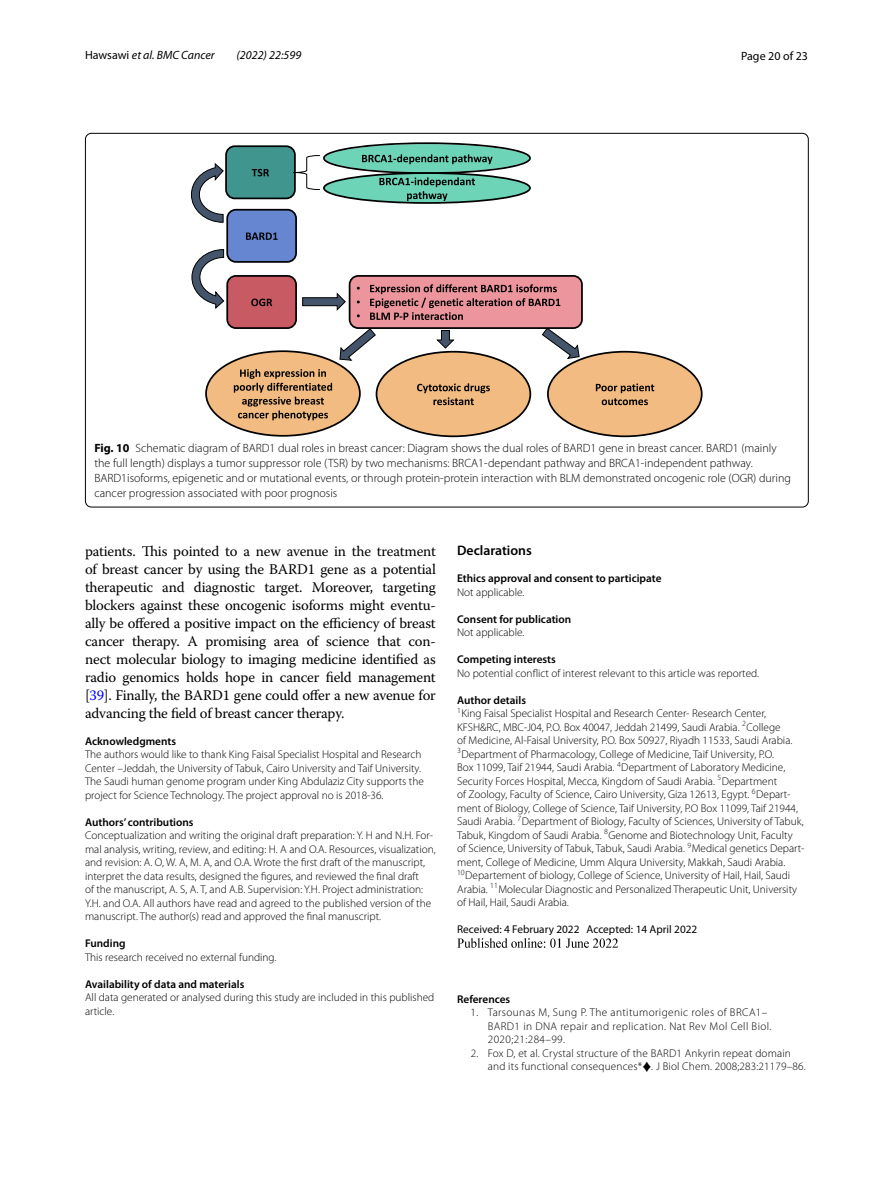
<style>
.page{position:relative;width:893px;height:1187px;background:#fff}
.page>*{position:absolute;margin:0;border:0;box-sizing:border-box;transform-origin:0 0}
.t1{font:14.7px/18px "Warnock Pro";letter-spacing:-.015em;color:#000;text-align:justify}
.t2{font:600 13.8px "Myriad Pro";color:#000}
.t3{font:300 12px/15px "Myriad Pro";color:#000}
.t4{font:italic 12px "Myriad Pro";color:#000}
.t5{font:12px "Myriad Pro";color:#000}
.t6{font:300 11.25px/13.5px "Myriad Pro";color:#000}
.t7{font:600 11.25px "Myriad Pro";color:#000}
.t8{font:300 11.25px/13.5px "Myriad Pro";letter-spacing:.035em;color:#000}
.t9{font:11.25px "Myriad Pro";color:#000}
.s1{font-style:normal}
.s2{font-weight:700}
.s3{color:#00f}
.s4{font-weight:600}
</style>
<div class="page">
<img style="left:457px;top:938px;width:161px;height:10px">
<div style="left:227px;top:210px;width:69px;height:52px;background:#6686d1;border-radius:9px"></div>
<div style="left:226px;top:209px;width:71px;height:54px;border:2px solid #000;border-radius:9px"></div>
<svg style="left:246px;top:232px;width:32px;height:8px"></svg>
<div style="left:226px;top:146px;width:69px;height:52px;background:#41958f;border-radius:9px"></div>
<div style="left:225px;top:145px;width:71px;height:54px;border:2px solid #000;border-radius:9px"></div>
<svg style="left:252px;top:169px;width:17px;height:7px"></svg>
<div style="left:227px;top:276px;width:69px;height:52px;background:#c75a62;border-radius:9px"></div>
<div style="left:226px;top:275px;width:71px;height:54px;border:2px solid #000;border-radius:9px"></div>
<svg style="left:251px;top:298px;width:21px;height:8px"></svg>
<div style="left:350px;top:276px;width:232px;height:52px;background:#ec959c;border-radius:9px"></div>
<div style="left:349px;top:275px;width:234px;height:54px;border:2px solid #000;border-radius:9px"></div>
<svg style="left:370px;top:284px;width:190px;height:36px"></svg>
<div style="left:206px;top:351px;width:154px;height:85px;background:#f1bb81;border-radius:50%"></div>
<div style="left:205px;top:350px;width:156px;height:86px;border:2px solid #000;border-radius:50%"></div>
<svg style="left:234px;top:369px;width:98px;height:51px"></svg>
<div style="left:376px;top:352px;width:154px;height:84px;background:#f1bb81;border-radius:50%"></div>
<div style="left:376px;top:351px;width:155px;height:86px;border:2px solid #000;border-radius:50%"></div>
<svg style="left:417px;top:383px;width:73px;height:22px"></svg>
<div style="left:548px;top:352px;width:154px;height:84px;background:#f1bb81;border-radius:50%"></div>
<div style="left:547px;top:351px;width:156px;height:86px;border:2px solid #000;border-radius:50%"></div>
<svg style="left:596px;top:383px;width:58px;height:22px"></svg>
<svg style="left:293px;top:142px;width:238px;height:61px"></svg>
<svg style="left:191px;top:163px;width:33px;height:60px"></svg>
<svg style="left:191px;top:249px;width:33px;height:60px"></svg>
<svg style="left:302px;top:292px;width:44px;height:19px"></svg>
<svg style="left:339px;top:328px;width:37px;height:33px"></svg>
<svg style="left:542px;top:327px;width:38px;height:32px"></svg>
<svg style="left:436px;top:330px;width:19px;height:19px"></svg>
<p class="t4" style="left:85px;top:48px;width:131px"><span class="s1">Hawsawi</span> et al. BMC Cancer</p>
<p class="t4" style="left:237px;top:48px;width:66px">(2022) 22:599</p>
<p class="t5" style="left:741px;top:48px;width:68px">Page 20 of 23</p>
<p class="t3" style="left:94px;top:441px;width:698px"><span class="s2">Fig. 10</span> Schematic diagram of BARD1 dual roles in breast cancer: Diagram shows the dual roles of BARD1 gene in breast cancer. BARD1 (mainly the full length) displays a tumor suppressor role (TSR) by two mechanisms: BRCA1-dependant pathway and BRCA1-independent pathway.<br>BARD1isoforms, epigenetic and or mutational events, or through protein-protein interaction with BLM demonstrated oncogenic role (OGR) during cancer progression associated with poor prognosis</p>
<p class="t1" style="left:85px;top:541px;width:352px">patients. This pointed to a new avenue in the treatment of breast cancer by using the BARD1 gene as a potential therapeutic and diagnostic target. Moreover, targeting blockers against these oncogenic isoforms might eventu&shy;ally be offered a positive impact on the efficiency of breast cancer therapy. A promising area of science that con&shy;nect molecular biology to imaging medicine identified as radio genomics holds hope in cancer field management [<span class="s3">39</span>]. Finally, the BARD1 gene could offer a new avenue for advancing the field of breast cancer therapy.</p>
<p class="t7" style="left:85px;top:733px;width:93px">Acknowledgments</p>
<p class="t6" style="left:85px;top:747px;width:340px">The authors would like to thank King Faisal Specialist Hospital and Research Center –Jeddah, the University of Tabuk, Cairo University and Taif University.<br>The Saudi human genome program under King Abdulaziz City supports the project for Science Technology. The project approval no is 2018-36.</p>
<p class="t7" style="left:85px;top:814px;width:110px">Authors’ contributions</p>
<p class="t6" style="left:85px;top:828px;width:352px">Conceptualization and writing the original draft preparation: Y. H and N.H. For&shy;mal analysis, writing, review, and editing: H. A and O.A. Resources, visualization, and revision: A. O, W. A, M. A, and O.A. Wrote the first draft of the manuscript, interpret the data results, designed the figures, and reviewed the final draft<br>of the manuscript, A. S, A. T, and A.B. Supervision: Y.H. Project administration:<br>Y.H. and O.A. All authors have read and agreed to the published version of the manuscript. The author(s) read and approved the final manuscript.</p>
<p class="t7" style="left:85px;top:936px;width:42px">Funding</p>
<p class="t6" style="left:85px;top:950px;width:193px">This research received no external funding.</p>
<p class="t7" style="left:85px;top:976px;width:161px">Availability of data and materials</p>
<p class="t6" style="left:85px;top:990px;width:351px">All data generated or analysed during this study are included in this published article.</p>
<p class="t2" style="left:457px;top:541px;width:76px">Declarations</p>
<p class="t7" style="left:457px;top:571px;width:206px">Ethics approval and consent to participate</p>
<p class="t6" style="left:457px;top:585px;width:69px">Not applicable.</p>
<p class="t7" style="left:457px;top:611px;width:116px">Consent for publication</p>
<p class="t6" style="left:457px;top:626px;width:69px">Not applicable.</p>
<p class="t7" style="left:457px;top:652px;width:100px">Competing interests</p>
<p class="t6" style="left:457px;top:666px;width:303px">No potential conflict of interest relevant to this article was reported.</p>
<p class="t6" style="left:457px;top:693px;width:349px"><span class="s4">Author details<br></span><sup>1</sup>King Faisal Specialist Hospital and Research Center- Research Center, KFSH&amp;RC, MBC‑J04, P.O. Box 40047, Jeddah 21499, Saudi Arabia. <sup>2</sup>College<br>of Medicine, Al-Faisal University, P.O. Box 50927, Riyadh 11533, Saudi Arabia.<br><sup>3</sup>Department of Pharmacology, College of Medicine, Taif University, P.O.<br>Box 11099, Taif 21944, Saudi Arabia. <sup>4</sup>Department of Laboratory Medicine, Security Forces Hospital, Mecca, Kingdom of Saudi Arabia. <sup>5</sup>Department<br>of Zoology, Faculty of Science, Cairo University, Giza 12613, Egypt. <sup>6</sup>Depart&shy;ment of Biology, College of Science, Taif University, P.O Box 11099, Taif 21944, Saudi Arabia. <sup>7</sup>Department of Biology, Faculty of Sciences, University of Tabuk, Tabuk, Kingdom of Saudi Arabia. <sup>8</sup>Genome and Biotechnology Unit, Faculty<br>of Science, University of Tabuk, Tabuk, Saudi Arabia. <sup>9</sup>Medical genetics Depart&shy;ment, College of Medicine, Umm Alqura University, Makkah, Saudi Arabia.<br><sup>10</sup>Departement of biology, College of Science, University of Hail, Hail, Saudi Arabia. <sup>11</sup>Molecular Diagnostic and Personalized Therapeutic Unit, University of Hail, Hail, Saudi Arabia.</p>
<p class="t9" style="left:457px;top:922px;width:242px">Received: 4 February 2022 Accepted: 14 April 2022</p>
<p class="t7" style="left:457px;top:991px;width:55px">References</p>
<p class="t8" style="left:488px;top:1005px;width:285px;text-indent:-17px">1. Tarsounas M, Sung P. The antitumorigenic roles of BRCA1–<br>BARD1 in DNA repair and replication. Nat Rev Mol Cell Biol.<br>2020;21:284–99.</p>
<p class="t6" style="left:488px;top:1046px;width:319px;text-indent:-17px">2. Fox D, et al. Crystal structure of the BARD1 Ankyrin repeat domain and its functional consequences*♦. J Biol Chem. 2008;283:21179–86.</p>
</div>
